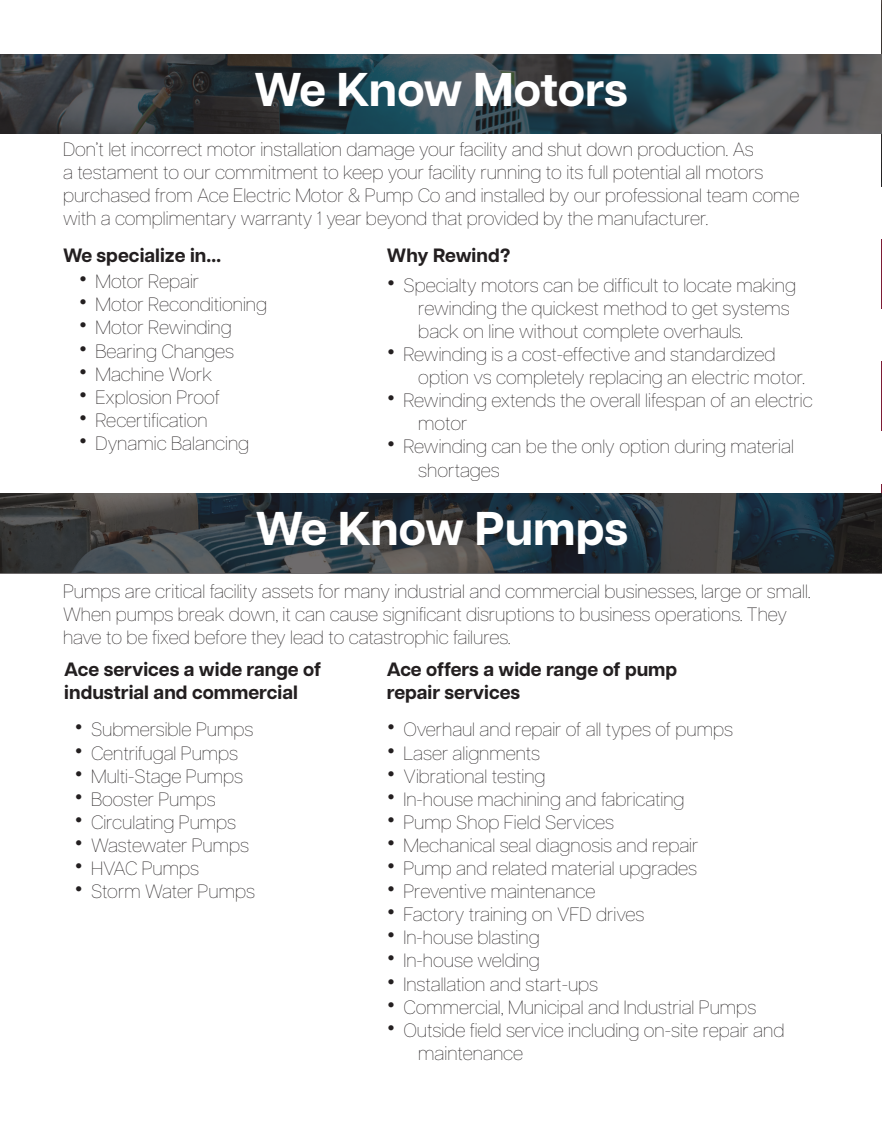
<style>
.page{position:relative;width:882px;height:1134px;background:#fff}
.page>*{position:absolute;margin:0;border:0;box-sizing:border-box;transform-origin:0 0}
.t1{font:700 47.25px "Articulat CF";letter-spacing:-.005em;color:#fff}
.t2{font:100 19.25px/23.1px "Articulat CF";color:#231f20}
.t3{font:700 19.25px "Articulat CF";color:#231f20}
.s1{font-size:35px}
</style>
<div class="page">
<hr style="left:881px;top:0;width:1px;height:186px;background:#231f20">
<hr style="left:881px;top:239px;width:1px;height:69px;background:#7e1b35">
<hr style="left:881px;top:362px;width:1px;height:69px;background:#7e1b35">
<hr style="left:881px;top:484px;width:1px;height:69px;background:#7e1b35">
<svg style="left:0;top:54px;width:882px;height:80px;background:#354148"></svg>
<svg style="left:0;top:493px;width:882px;height:80px;background:#303940"></svg>
<p class="t1" style="left:254px;top:55px;width:375px">We Know Motors</p>
<p class="t2" style="left:63px;top:136px;width:738px">Don’t let incorrect motor installation damage your facility and shut down production. As<br>a testament to our commitment to keep your facility running to its full potential all motors purchased from Ace Electric Motor &amp; Pump Co and installed by our professional team come with a complimentary warranty 1 year beyond that provided by the manufacturer.</p>
<p class="t3" style="left:63px;top:241px;width:160px">We specialize in…</p>
<p class="t2" style="left:79px;top:269px;width:122px"><span class="s1">•</span> Motor Repair</p>
<p class="t2" style="left:79px;top:292px;width:190px"><span class="s1">•</span> Motor Reconditioning</p>
<p class="t2" style="left:79px;top:315px;width:154px"><span class="s1">•</span> Motor Rewinding</p>
<p class="t2" style="left:79px;top:338px;width:157px"><span class="s1">•</span> Bearing Changes</p>
<p class="t2" style="left:79px;top:361px;width:135px"><span class="s1">•</span> Machine Work</p>
<p class="t2" style="left:79px;top:384px;width:143px"><span class="s1">•</span> Explosion Proof</p>
<p class="t2" style="left:79px;top:407px;width:130px"><span class="s1">•</span> Recertification</p>
<p class="t2" style="left:79px;top:431px;width:172px"><span class="s1">•</span> Dynamic Balancing</p>
<p class="t3" style="left:387px;top:242px;width:125px">Why Rewind?</p>
<p class="t2" style="left:418px;top:272px;width:379px;text-indent:-32px"><span class="s1">•</span> Specialty motors can be difficult to locate making rewinding the quickest method to get systems back on line without complete overhauls.</p>
<p class="t2" style="left:418px;top:342px;width:388px;text-indent:-32px"><span class="s1">•</span> Rewinding is a cost-effective and standardized option vs completely replacing an electric motor.</p>
<p class="t2" style="left:418px;top:388px;width:396px;text-indent:-32px"><span class="s1">•</span> Rewinding extends the overall lifespan of an electric motor</p>
<p class="t2" style="left:418px;top:434px;width:377px;text-indent:-32px"><span class="s1">•</span> Rewinding can be the only option during material shortages</p>
<p class="t1" style="left:256px;top:494px;width:374px">We Know Pumps</p>
<p class="t2" style="left:63px;top:578px;width:749px">Pumps are critical facility assets for many industrial and commercial businesses, large or small.<br>When pumps break down, it can cause significant disruptions to business operations. They have to be fixed before they lead to catastrophic failures.</p>
<p class="t3" style="left:64px;top:655px;width:258px">Ace services a wide range of</p>
<p class="t3" style="left:64px;top:678px;width:235px">industrial and commercial</p>
<p class="t3" style="left:387px;top:655px;width:292px">Ace offers a wide range of pump</p>
<p class="t3" style="left:387px;top:678px;width:135px">repair services</p>
<p class="t2" style="left:387px;top:717px;width:348px"><span class="s1">•</span> Overhaul and repair of all types of pumps</p>
<p class="t2" style="left:387px;top:740px;width:155px"><span class="s1">•</span> Laser alignments</p>
<p class="t2" style="left:387px;top:763px;width:160px"><span class="s1">•</span> Vibrational testing</p>
<p class="t2" style="left:387px;top:786px;width:299px"><span class="s1">•</span> In-house machining and fabricating</p>
<p class="t2" style="left:387px;top:809px;width:229px"><span class="s1">•</span> Pump Shop Field Services</p>
<p class="t2" style="left:387px;top:832px;width:313px"><span class="s1">•</span> Mechanical seal diagnosis and repair</p>
<p class="t2" style="left:387px;top:856px;width:312px"><span class="s1">•</span> Pump and related material upgrades</p>
<p class="t2" style="left:387px;top:879px;width:210px"><span class="s1">•</span> Preventive maintenance</p>
<p class="t2" style="left:387px;top:902px;width:259px"><span class="s1">•</span> Factory training on VFD drives</p>
<p class="t2" style="left:387px;top:925px;width:154px"><span class="s1">•</span> In-house blasting</p>
<p class="t2" style="left:387px;top:948px;width:155px"><span class="s1">•</span> In-house welding</p>
<p class="t2" style="left:387px;top:971px;width:213px"><span class="s1">•</span> Installation and start-ups</p>
<p class="t2" style="left:387px;top:994px;width:371px"><span class="s1">•</span> Commercial, Municipal and Industrial Pumps</p>
<p class="t2" style="left:418px;top:1017px;width:368px;text-indent:-32px"><span class="s1">•</span> Outside field service including on-site repair and maintenance</p>
<p class="t2" style="left:74px;top:717px;width:180px"><span class="s1">•</span> Submersible Pumps</p>
<p class="t2" style="left:74px;top:740px;width:165px"><span class="s1">•</span> Centrifugal Pumps</p>
<p class="t2" style="left:74px;top:763px;width:170px"><span class="s1">•</span> Multi-Stage Pumps</p>
<p class="t2" style="left:74px;top:786px;width:143px"><span class="s1">•</span> Booster Pumps</p>
<p class="t2" style="left:74px;top:809px;width:163px"><span class="s1">•</span> Circulating Pumps</p>
<p class="t2" style="left:74px;top:832px;width:176px"><span class="s1">•</span> Wastewater Pumps</p>
<p class="t2" style="left:74px;top:856px;width:126px"><span class="s1">•</span> HVAC Pumps</p>
<p class="t2" style="left:74px;top:879px;width:182px"><span class="s1">•</span> Storm Water Pumps</p>
</div>
